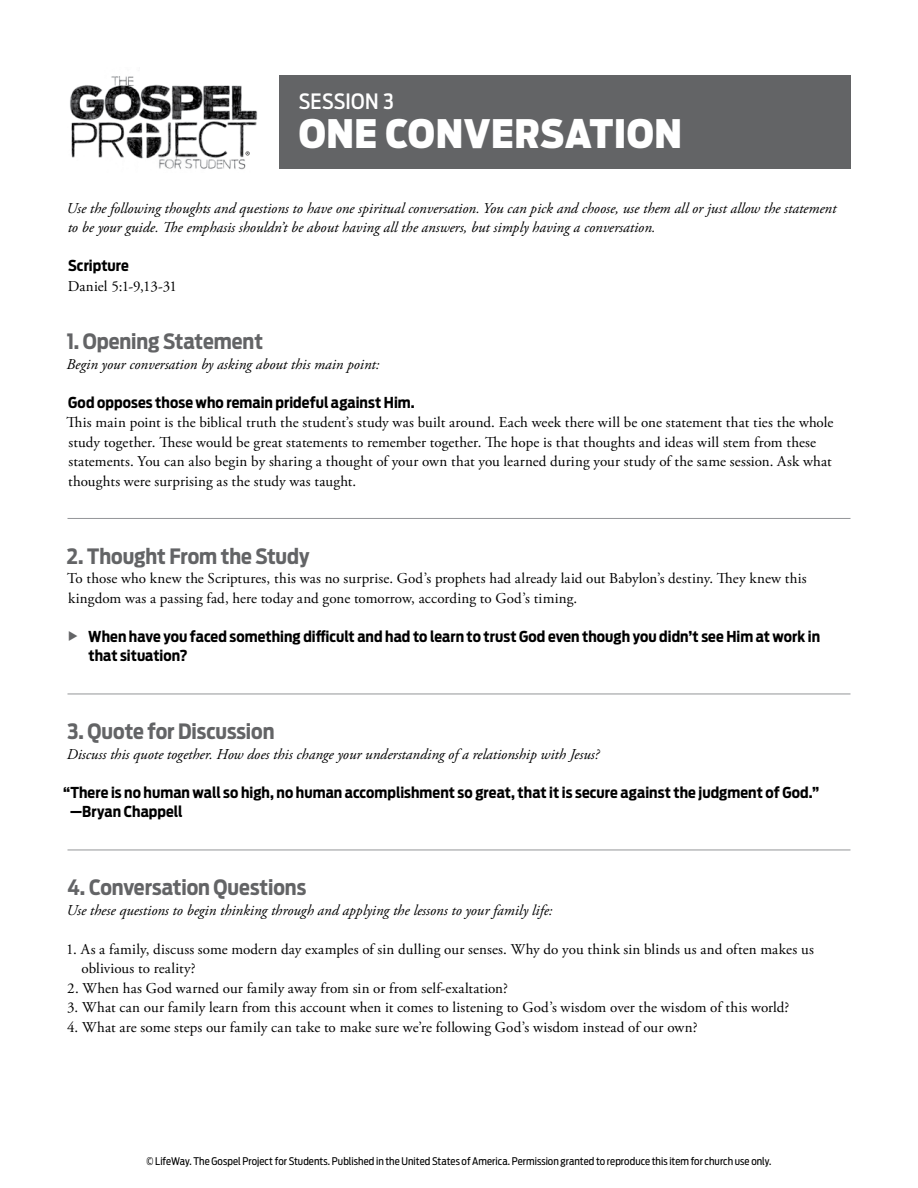
<style>
.page{position:relative;width:918px;height:1188px;background:#fff}
.page>*{position:absolute;margin:0;border:0;box-sizing:border-box;transform-origin:0 0}
.t1{font:900 39px "Antenna Cond";letter-spacing:.015em;color:#fff}
.t2{font:700 21px "Antenna Cond";letter-spacing:-.005em;color:#636466}
.t3{font:500 21px "Antenna Cond";letter-spacing:.01em;color:#fff}
.t4{font:15px/19.5px "Adobe Garamond Pro";letter-spacing:.01em;color:#000}
.t5{font:italic 15px/19.5px "Adobe Garamond Pro";color:#000}
.t6{font:700 15px/19.5px "Antenna Cond";letter-spacing:.005em;color:#000}
.t7{font:10.5px "Antenna Cond";letter-spacing:.005em;color:#000}
</style>
<div class="page">
<div style="left:279px;top:75px;width:571px;height:94px;background:#636466"></div>
<hr style="left:68px;top:518px;width:782px;height:1px;background:#939598">
<hr style="left:68px;top:694px;width:782px;height:1px;background:#939598">
<hr style="left:68px;top:850px;width:782px;height:1px;background:#939598">
<img style="left:111px;top:76px;width:23px;height:6px">
<img style="left:70px;top:82px;width:187px;height:76px">
<img style="left:140px;top:158px;width:106px;height:12px">
<svg style="left:246px;top:151px;width:4px;height:4px"></svg>
<h2 class="t3" style="left:299px;top:89px;width:97px">SESSION 3</h2>
<h1 class="t1" style="left:299px;top:111px;width:385px">ONE CONVERSATION</h1>
<p class="t5" style="left:67px;top:199px;width:771px">Use the following thoughts and questions to have one spiritual conversation. You can pick and choose, use them all or just allow the statement to be your guide. The emphasis shouldn’t be about having all the answers, but simply having a conversation.</p>
<p class="t6" style="left:68px;top:256px;width:62px">Scripture</p>
<p class="t4" style="left:68px;top:277px;width:111px">Daniel 5:1-9,13-31</p>
<h2 class="t2" style="left:67px;top:329px;width:198px">1. Opening Statement</h2>
<p class="t5" style="left:67px;top:355px;width:315px">Begin your conversation by asking about this main point:</p>
<p class="t6" style="left:68px;top:393px;width:348px">God opposes those who remain prideful against Him.</p>
<p class="t4" style="left:67px;top:413px;width:768px">This main point is the biblical truth the student’s study was built around. Each week there will be one statement that ties the whole study together. These would be great statements to remember together. The hope is that thoughts and ideas will stem from these statements. You can also begin by sharing a thought of your own that you learned during your study of the same session. Ask what thoughts were surprising as the study was taught.</p>
<h2 class="t2" style="left:67px;top:544px;width:244px">2. Thought From the Study</h2>
<p class="t4" style="left:67px;top:569px;width:741px">To those who knew the Scriptures, this was no surprise. God’s prophets had already laid out Babylon’s destiny. They knew this kingdom was a passing fad, here today and gone tomorrow, according to God’s timing.</p>
<p class="t6" style="left:88px;top:627px;width:733px">When have you faced something difficult and had to learn to trust God even though you didn’t see Him at work in that situation?</p>
<h2 class="t2" style="left:67px;top:719px;width:209px">3. Quote for Discussion</h2>
<p class="t5" style="left:67px;top:745px;width:534px">Discuss this quote together. How does this change your understanding of a relationship with Jesus?</p>
<p class="t6" style="left:70px;top:783px;width:751px;text-indent:-7px">“There is no human wall so high, no human accomplishment so great, that it is secure against the judgment of God.” —Bryan Chappell</p>
<h2 class="t2" style="left:68px;top:875px;width:240px">4. Conversation Questions</h2>
<p class="t5" style="left:67px;top:901px;width:488px">Use these questions to begin thinking through and applying the lessons to your family life:</p>
<p class="t4" style="left:81px;top:940px;width:734px;text-indent:-15px">1. As a family, discuss some modern day examples of sin dulling our senses. Why do you think sin blinds us and often makes us oblivious to reality?</p>
<p class="t4" style="left:67px;top:979px;width:442px">2. When has God warned our family away from sin or from self-exaltation?</p>
<p class="t4" style="left:67px;top:998px;width:724px">3. What can our family learn from this account when it comes to listening to God’s wisdom over the wisdom of this world?</p>
<p class="t4" style="left:67px;top:1018px;width:632px">4. What are some steps our family can take to make sure we’re following God’s wisdom instead of our own?</p>
<p class="t7" style="left:147px;top:1155px;width:626px">© LifeWay. The Gospel Project for Students. Published in the United States of America. Permission granted to reproduce this item for church use only.</p>
</div>
